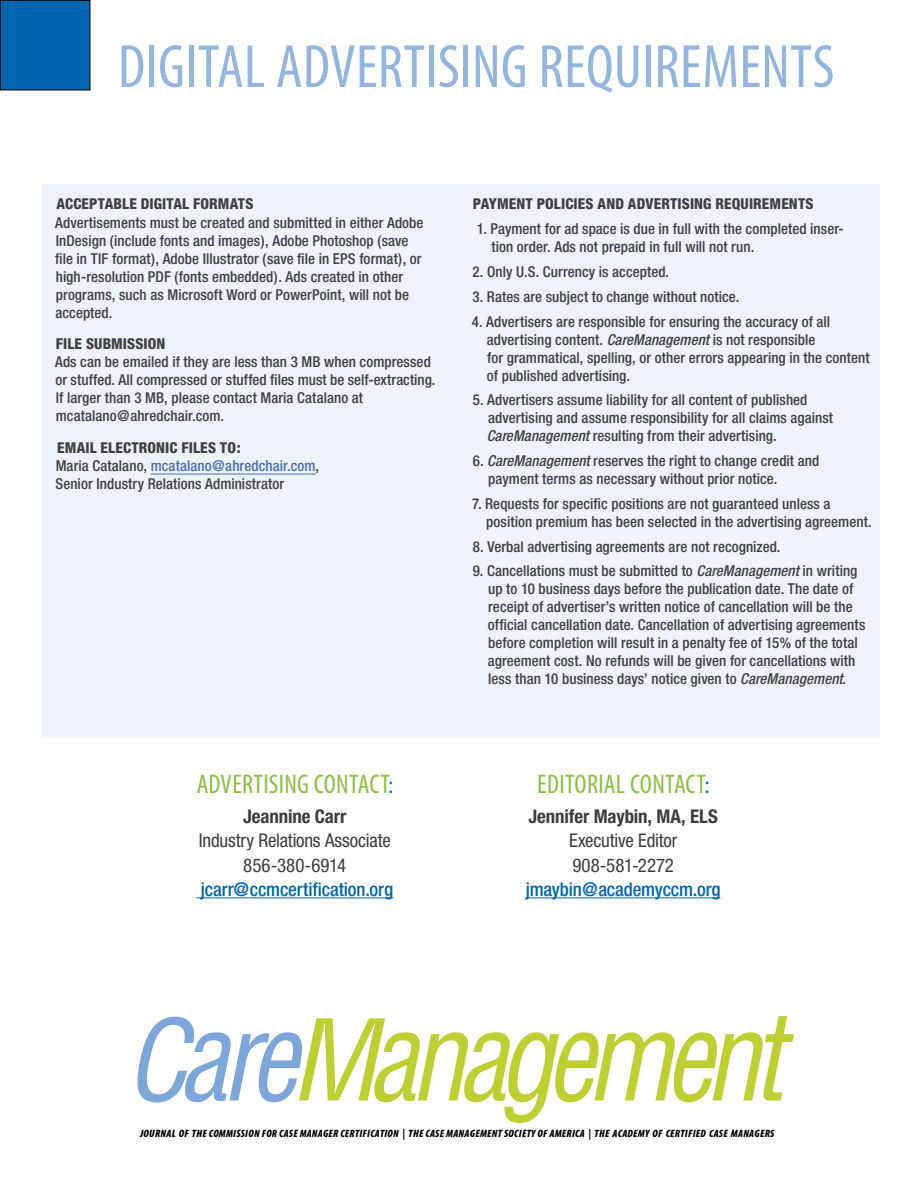
<style>
.page{position:relative;width:918px;height:1188px;background:#fff}
.page>*{position:absolute;margin:0;border:0;box-sizing:border-box;transform-origin:0 0}
.t1{font:italic condensed 119.4px "Helvetica";letter-spacing:-.075em;color:#becf31;scale:.93 1}
.t2{font:condensed 61.5px "Myriad Pro";letter-spacing:.005em;color:#94b5de}
.t3{font:condensed 27px "Myriad Pro";letter-spacing:.01em;color:#8ebe3f}
.t4{font:condensed 18.9px/24.3px "Helvetica Neue";letter-spacing:-.01em;color:#3d3d3d;text-align:center}
.t5{font:500 condensed 15px/18px "Helvetica Neue";letter-spacing:.005em;color:#404040}
.t6{font:800 condensed 15px "Helvetica Neue";letter-spacing:.01em;color:#404040}
.text{font:italic 900 condensed 10.65px "Myriad Pro";letter-spacing:.025em;color:#000}
.s1{color:#4871b3}
.s2{font-size:24.3px;color:#0067af}
.s3{font-weight:700}
.s4{font-weight:500;color:#0067af}
.s5{font-style:italic}
.s6{font-size:109.5px;color:#7da7d8}
.s7{color:#7da7d8}
.s8{font-size:109.5px}
</style>
<div class="page">
<div style="left:43px;top:184px;width:837px;height:553px;background:#eef2fa"></div>
<hr style="left:151px;top:474px;width:165px;height:1px;background:#4871b3">
<div style="left:0;top:0;width:90px;height:90px;background:#0067af"></div>
<div style="left:0;top:0;width:90px;height:90px;border:1px solid #000"></div>
<hr style="left:196px;top:897px;width:197px;height:1px;background:#0067af">
<hr style="left:526px;top:897px;width:195px;height:1px;background:#0067af">
<p class="t2" style="left:118px;top:29px;width:718px">DIGITAL ADVERTISING REQUIREMENTS</p>
<p class="t6" style="left:56px;top:195px;width:199px">ACCEPTABLE DIGITAL FORMATS</p>
<p class="t5" style="left:55px;top:213px;width:370px">Advertisements must be created and submitted in either Adobe InDesign (include fonts and images), Adobe Photoshop (save file in TIF format), Adobe Illustrator (save file in EPS format), or high-resolution PDF (fonts embedded). Ads created in other programs, such as Microsoft Word or PowerPoint, will not be accepted.</p>
<p class="t6" style="left:56px;top:334px;width:111px">FILE SUBMISSION</p>
<p class="t5" style="left:55px;top:353px;width:382px">Ads can be emailed if they are less than 3 MB when compressed or stuffed. All compressed or stuffed files must be self‑extracting.<br>If larger than 3 MB, please contact Maria Catalano at mcatalano@ahredchair.com.</p>
<p class="t6" style="left:57px;top:438px;width:185px">EMAIL ELECTRONIC FILES TO:</p>
<p class="t5" style="left:56px;top:457px;width:265px">Maria Catalano, <span class="s1">mcatalano@ahredchair.com</span>,<br>Senior Industry Relations Administrator</p>
<p class="t3" style="left:197px;top:767px;width:198px">ADVERTISING CONTACT<span class="s2">:</span></p>
<p class="t4" style="left:199px;top:804px;width:196px"><span class="s3">Jeannine Carr<br></span>Industry Relations Associate<br>856-380-6914 <span class="s4">jcarr@ccmcertification.org</span></p>
<p class="t6" style="left:473px;top:195px;width:342px">PAYMENT POLICIES AND ADVERTISING REQUIREMENTS</p>
<p class="t5" style="left:491px;top:220px;width:354px;text-indent:-15px">1. Payment for ad space is due in full with the completed inser&shy;tion order. Ads not prepaid in full will not run.</p>
<p class="t5" style="left:472px;top:262px;width:198px">2. Only U.S. Currency is accepted.</p>
<p class="t5" style="left:472px;top:287px;width:268px">3. Rates are subject to change without notice.</p>
<p class="t5" style="left:487px;top:312px;width:384px;text-indent:-15px">4. Advertisers are responsible for ensuring the accuracy of all advertising content. <span class="s5">CareManagement</span> is not responsible<br>for grammatical, spelling, or other errors appearing in the content of published advertising.</p>
<p class="t5" style="left:487px;top:391px;width:348px;text-indent:-14px">5. Advertisers assume liability for all content of published advertising and assume responsibility for all claims against<br><span class="s5">CareManagement</span> resulting from their advertising.</p>
<p class="t5" style="left:488px;top:451px;width:333px;text-indent:-16px">6. <span class="s5">CareManagement</span> reserves the right to change credit and payment terms as necessary without prior notice.</p>
<p class="t5" style="left:486px;top:494px;width:387px;text-indent:-14px">7. Requests for specific positions are not guaranteed unless a position premium has been selected in the advertising agreement.</p>
<p class="t5" style="left:473px;top:537px;width:309px">8. Verbal advertising agreements are not recognized.</p>
<p class="t5" style="left:488px;top:562px;width:379px;text-indent:-15px">9. Cancellations must be submitted to <span class="s5">CareManagement</span> in writing up to 10 business days before the publication date. The date of receipt of advertiser’s written notice of cancellation will be the official cancellation date. Cancellation of advertising agreements before completion will result in a penalty fee of 15% of the total agreement cost. No refunds will be given for cancellations with less than 10 business days’ notice given to <span class="s5">CareManagement</span>.</p>
<p class="t3" style="left:537px;top:767px;width:174px">EDITORIAL CONTACT<span class="s2">:</span></p>
<p class="t4" style="left:526px;top:804px;width:196px"><span class="s3">Jennifer Maybin, MA, ELS<br></span>Executive Editor<br>908-581-2272 <span class="s4">jmaybin@academyccm.org</span></p>
<p class="t1" style="left:126px;top:982px;width:708px"><span class="s6">C</span><span class="s7">are</span><span class="s8">M</span>anagement</p>
<p class="text" style="left:140px;top:1127px;width:636px">JOURNAL OF THE COMMISSION FOR CASE MANAGER CERTIFICATION | THE CASE MANAGEMENT SOCIETY OF AMERICA | THE ACADEMY OF CERTIFIED CASE MANAGERS</p>
</div>
